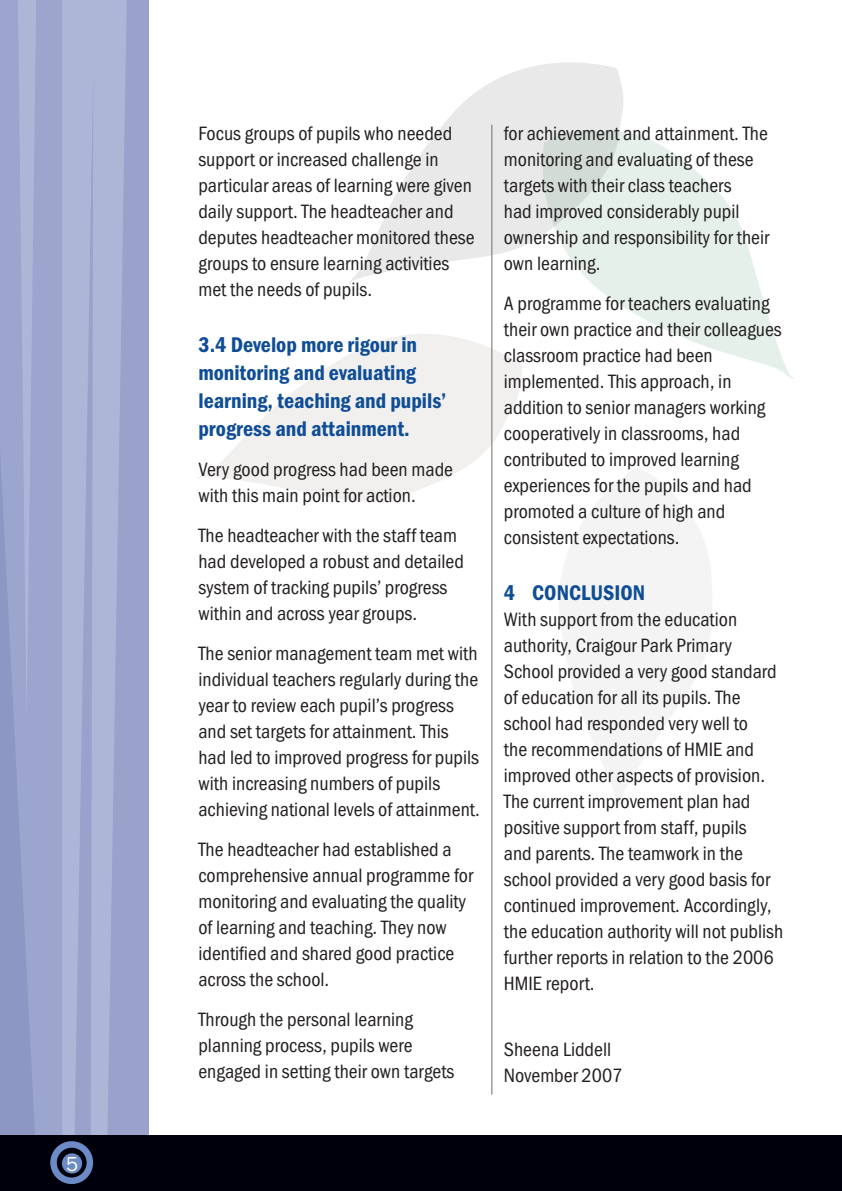
<style>
.page{position:relative;width:842px;height:1191px;background:#fff}
.page>*{position:absolute;margin:0;border:0;box-sizing:border-box;transform-origin:0 0}
.t1{font:22px/28px "Franklin Got URWT Dem Con";color:#0f4d96}
.t2{font:21px "Franklin Got URWT Boo";color:#fff}
.t3{font:20px/26px "Franklin Got URWT Boo Con";color:#231f20}
</style>
<div class="page">
<svg style="left:638px;top:135px;width:156px;height:244px;fill:#e6f0ea"></svg>
<svg style="left:371px;top:62px;width:267px;height:253px;fill:#e9e9e9"></svg>
<svg style="left:198px;top:247px;width:343px;height:254px"></svg>
<svg style="left:460px;top:454px;width:252px;height:360px"></svg>
<div style="left:0;top:0;width:148px;height:1191px;background:#9aa1cb"></div>
<svg style="left:62px;top:0;width:65px;height:1135px;fill:#aeb6d8"></svg>
<svg style="left:0;top:0;width:36px;height:1135px"></svg>
<div style="left:0;top:1135px;width:842px;height:56px;background:#00000d"></div>
<div style="left:50px;top:1141px;width:43px;height:43px;border:6px solid #6c8bc6;border-radius:50%"></div>
<div style="left:62px;top:1153px;width:20px;height:20px;background:#6c8bc6;border-radius:50%"></div>
<hr style="left:491px;top:125px;width:1px;height:969px;background:#756b63">
<p class="t2" style="left:66px;top:1152px;width:14px">5</p>
<p class="t3" style="left:198px;top:120px;width:278px">Focus groups of pupils who needed support or increased challenge in particular areas of learning were given daily support. The headteacher and deputes headteacher monitored these groups to ensure learning activities met the needs of pupils.</p>
<p class="t1" style="left:198px;top:331px;width:249px">3.4 Develop more rigour in monitoring and evaluating learning, teaching and pupils’ progress and attainment.</p>
<p class="t3" style="left:198px;top:456px;width:256px">Very good progress had been made with this main point for action.</p>
<p class="t3" style="left:198px;top:522px;width:267px">The headteacher with the staff team had developed a robust and detailed system of tracking pupils’ progress within and across year groups.</p>
<p class="t3" style="left:198px;top:640px;width:283px">The senior management team met with individual teachers regularly during the year to review each pupil’s progress and set targets for attainment. This had led to improved progress for pupils with increasing numbers of pupils achieving national levels of attainment.</p>
<p class="t3" style="left:198px;top:836px;width:276px">The headteacher had established a comprehensive annual programme for monitoring and evaluating the quality of learning and teaching. They now identified and shared good practice across the school.</p>
<p class="t3" style="left:198px;top:1006px;width:257px">Through the personal learning planning process, pupils were engaged in setting their own targets</p>
<p class="t3" style="left:504px;top:120px;width:267px">for achievement and attainment. The monitoring and evaluating of these targets with their class teachers<br>had improved considerably pupil ownership and responsibility for their own learning.</p>
<p class="t3" style="left:504px;top:290px;width:279px">A programme for teachers evaluating their own practice and their colleagues classroom practice had been implemented. This approach, in addition to senior managers working cooperatively in classrooms, had contributed to improved learning experiences for the pupils and had promoted a culture of high and consistent expectations.</p>
<p class="t1" style="left:504px;top:579px;width:143px">4 CONCLUSION</p>
<p class="t3" style="left:504px;top:606px;width:281px">With support from the education authority, Craigour Park Primary School provided a very good standard of education for all its pupils. The school had responded very well to<br>the recommendations of HMIE and improved other aspects of provision.<br>The current improvement plan had positive support from staff, pupils<br>and parents. The teamwork in the school provided a very good basis for continued improvement. Accordingly, the education authority will not publish further reports in relation to the 2006<br>HMIE report.</p>
<p class="t3" style="left:504px;top:1036px;width:120px">Sheena Liddell<br>November 2007</p>
</div>
